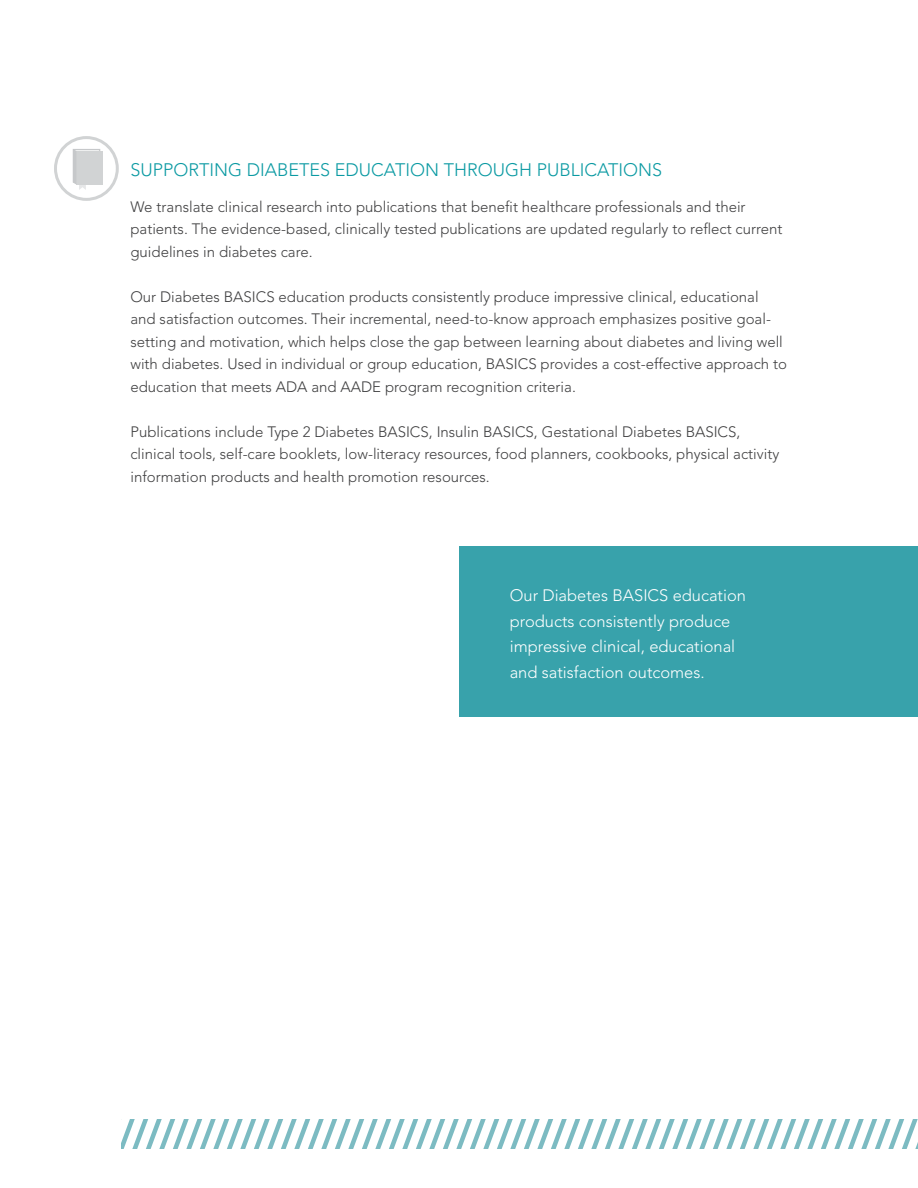
<style>
.page{position:relative;width:918px;height:1188px;background:#fff}
.page>*{position:absolute;margin:0;border:0;box-sizing:border-box;transform-origin:0 0}
.t1{font:300 18px "Avenir";color:#0b9aa3}
.t2{font:300 16.5px/25.5px "Avenir";color:#fff}
.t3{font:300 15px/22.5px "Avenir";color:#404041}
</style>
<div class="page">
<div style="left:459px;top:546px;width:459px;height:171px;background:#38a2ab"></div>
<div style="left:73px;top:149px;width:27px;height:34px;border:1px solid #c6c8ca"></div>
<div style="left:76px;top:151px;width:27px;height:34px;background:#d1d3d4"></div>
<svg style="left:73px;top:149px;width:13px;height:41px"></svg>
<div style="left:54px;top:136px;width:65px;height:65px;border:3px solid #d1d3d4;border-radius:50%"></div>
<svg style="left:122px;top:1119px;width:796px;height:30px"></svg>
<p class="t1" style="left:130px;top:162px;width:533px">SUPPORTING DIABETES EDUCATION THROUGH PUBLICATIONS</p>
<p class="t3" style="left:130px;top:196px;width:654px">We translate clinical research into publications that benefit healthcare professionals and their patients. The evidence-based, clinically tested publications are updated regularly to reflect current guidelines in diabetes care.</p>
<p class="t3" style="left:130px;top:286px;width:658px">Our Diabetes BASICS education products consistently produce impressive clinical, educational and satisfaction outcomes. Their incremental, need-to-know approach emphasizes positive goal&shy;setting and motivation, which helps close the gap between learning about diabetes and living well with diabetes. Used in individual or group education, BASICS provides a cost-effective approach to education that meets ADA and AADE program recognition criteria.</p>
<p class="t3" style="left:130px;top:421px;width:650px">Publications include Type 2 Diabetes BASICS, Insulin BASICS, Gestational Diabetes BASICS, clinical tools, self-care booklets, low-literacy resources, food planners, cookbooks, physical activity information products and health promotion resources.</p>
<p class="t2" style="left:510px;top:584px;width:238px">Our Diabetes BASICS education products consistently produce impressive clinical, educational and satisfaction outcomes.</p>
</div>
